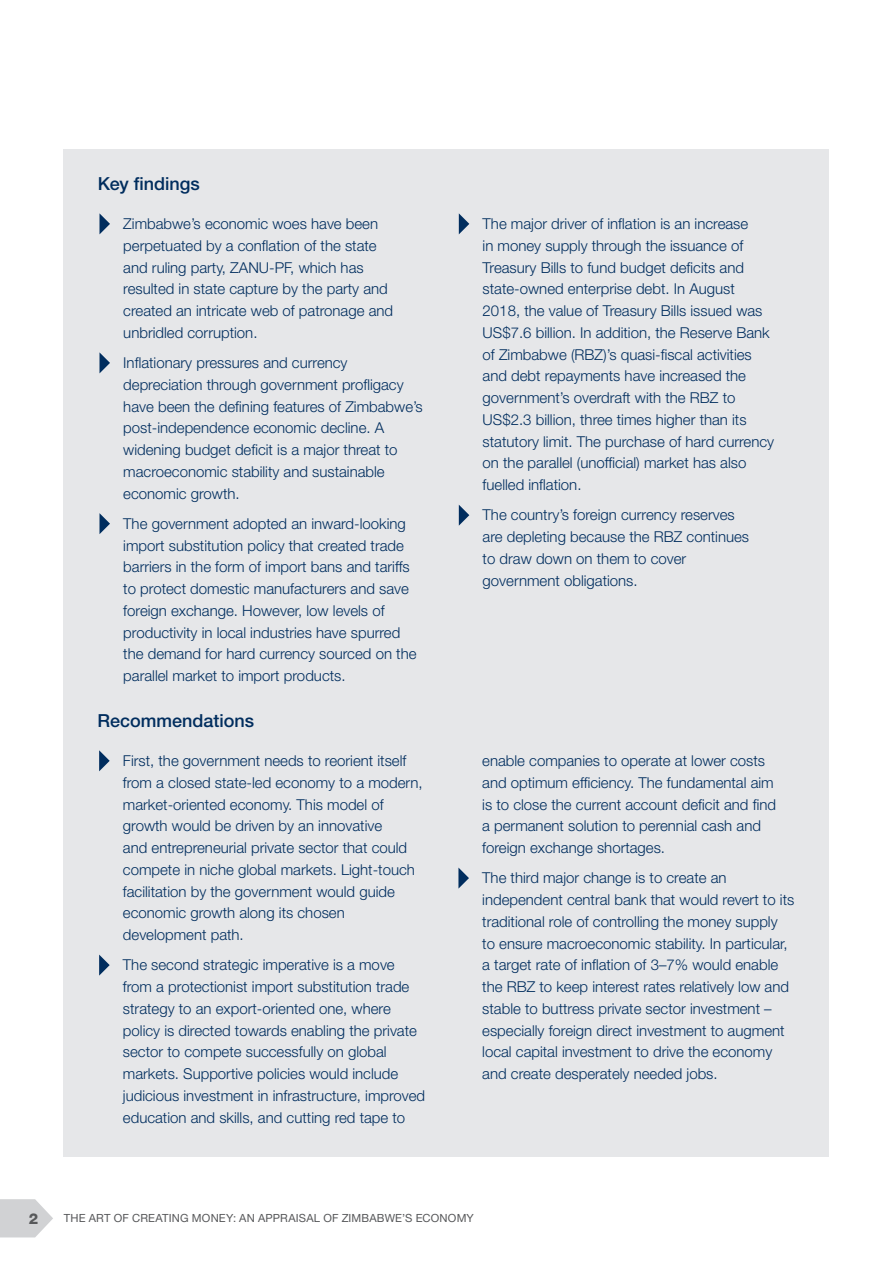
<style>
.page{position:relative;width:893px;height:1263px;background:#fff}
.page>*{position:absolute;margin:0;border:0;box-sizing:border-box;transform-origin:0 0}
.t1{font:500 18px "Helvetica Neue LT Std";color:#002d5e}
.t2{font:300 15px/21.8px "Helvetica Neue LT Std";color:#002d5e}
.t3{font:800 15px "Helvetica Neue LT Std";color:#57585a}
.t4{font:11.25px "Helvetica Neue LT Std";letter-spacing:.015em;color:#57585a}
</style>
<div class="page">
<svg style="left:0;top:1199px;width:53px;height:38px"></svg>
<div style="left:64px;top:149px;width:765px;height:1008px;background:#e6e7e9"></div>
<svg style="left:99px;top:213px;width:11px;height:21px"></svg>
<svg style="left:99px;top:352px;width:11px;height:21px"></svg>
<svg style="left:99px;top:513px;width:11px;height:21px"></svg>
<svg style="left:459px;top:213px;width:10px;height:21px"></svg>
<svg style="left:459px;top:505px;width:10px;height:21px"></svg>
<svg style="left:99px;top:750px;width:11px;height:21px"></svg>
<svg style="left:99px;top:954px;width:11px;height:22px"></svg>
<svg style="left:458px;top:867px;width:11px;height:22px"></svg>
<p class="t1" style="left:98px;top:177px;width:103px">Key findings</p>
<p class="t2" style="left:123px;top:214px;width:271px">Zimbabwe’s economic woes have been perpetuated by a conflation of the state and ruling party, ZANU-PF, which has resulted in state capture by the party and created an intricate web of patronage and unbridled corruption.</p>
<p class="t2" style="left:123px;top:353px;width:301px">Inflationary pressures and currency depreciation through government profligacy have been the defining features of Zimbabwe’s post-independence economic decline. A widening budget deficit is a major threat to macroeconomic stability and sustainable economic growth.</p>
<p class="t2" style="left:123px;top:514px;width:295px">The government adopted an inward-looking import substitution policy that created trade barriers in the form of import bans and tariffs to protect domestic manufacturers and save foreign exchange. However, low levels of productivity in local industries have spurred the demand for hard currency sourced on the parallel market to import products.</p>
<p class="t1" style="left:97px;top:714px;width:158px">Recommendations</p>
<p class="t2" style="left:123px;top:751px;width:301px">First, the government needs to reorient itself from a closed state-led economy to a modern, market-oriented economy. This model of growth would be driven by an innovative<br>and entrepreneurial private sector that could compete in niche global markets. Light-touch facilitation by the government would guide economic growth along its chosen development path.</p>
<p class="t2" style="left:123px;top:956px;width:304px">The second strategic imperative is a move from a protectionist import substitution trade strategy to an export-oriented one, where policy is directed towards enabling the private sector to compete successfully on global markets. Supportive policies would include judicious investment in infrastructure, improved education and skills, and cutting red tape to</p>
<p class="t2" style="left:483px;top:214px;width:293px">The major driver of inflation is an increase<br>in money supply through the issuance of Treasury Bills to fund budget deficits and state-owned enterprise debt. In August 2018, the value of Treasury Bills issued was US$7.6 billion. In addition, the Reserve Bank of Zimbabwe (RBZ)’s quasi-fiscal activities and debt repayments have increased the government’s overdraft with the RBZ to US$2.3 billion, three times higher than its statutory limit. The purchase of hard currency on the parallel (unofficial) market has also fuelled inflation.</p>
<p class="t2" style="left:483px;top:506px;width:268px">The country’s foreign currency reserves are depleting because the RBZ continues to draw down on them to cover government obligations.</p>
<p class="t2" style="left:482px;top:751px;width:295px">enable companies to operate at lower costs and optimum efficiency. The fundamental aim is to close the current account deficit and find a permanent solution to perennial cash and foreign exchange shortages.</p>
<p class="t2" style="left:482px;top:869px;width:314px">The third major change is to create an independent central bank that would revert to its traditional role of controlling the money supply<br>to ensure macroeconomic stability. In particular, a target rate of inflation of 3–7% would enable the RBZ to keep interest rates relatively low and stable to buttress private sector investment – especially foreign direct investment to augment local capital investment to drive the economy and create desperately needed jobs.</p>
<p class="t3" style="left:29px;top:1210px;width:11px">2</p>
<p class="t4" style="left:64px;top:1212px;width:412px">THE ART OF CREATING MONEY: AN APPRAISAL OF ZIMBABWE’S ECONOMY</p>
</div>
